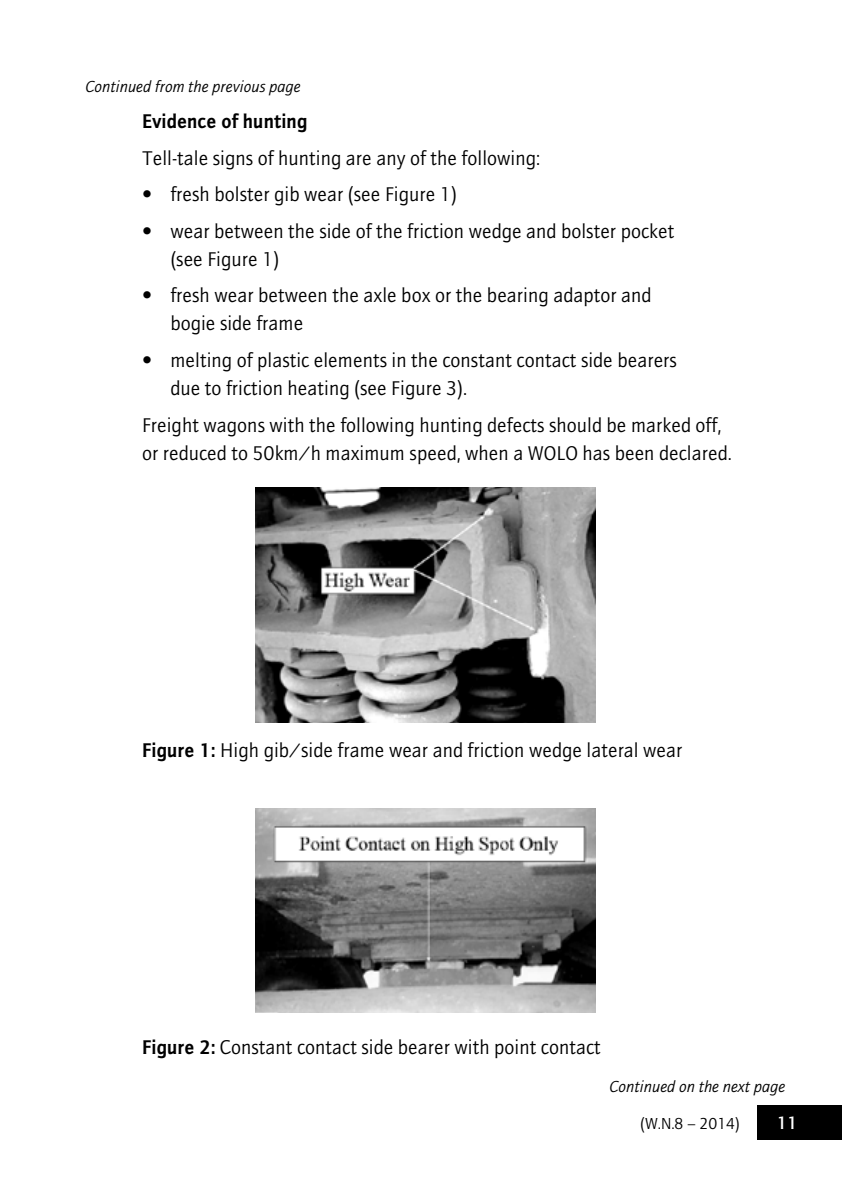
<style>
.page{position:relative;width:842px;height:1191px;background:#fff}
.page>*{position:absolute;margin:0;border:0;box-sizing:border-box;transform-origin:0 0}
.Main_Body_Text{font:20px/28px "AT Quay Sans";color:#000}
.Heading_2_10mm{font:600 20px "AT Quay Sans";color:#000}
.t1{font:500 18px "AT Quay Sans";color:#fff}
.Main_Body_Text-2{font:italic 16px "AT Quay Sans";color:#000}
.Continued_on_from{font:italic 16px "AT Quay Sans";color:#000}
.t2{font:16px "AT Quay Sans";color:#000}
.s1{font-weight:600}
</style>
<div class="page">
<div style="left:757px;top:1106px;width:85px;height:34px;background:#000"></div>
<img style="left:255px;top:487px;width:341px;height:235px">
<img style="left:255px;top:808px;width:341px;height:204px">
<p class="Main_Body_Text-2" style="left:85px;top:77px;width:217px">Continued from the previous page</p>
<h2 class="Heading_2_10mm" style="left:142px;top:110px;width:167px">Evidence of hunting</h2>
<p class="Main_Body_Text" style="left:142px;top:144px;width:400px">Tell-tale signs of hunting are any of the following:</p>
<p class="Main_Body_Text" style="left:142px;top:180px;width:316px">• fresh bolster gib wear (see Figure 1)</p>
<p class="Main_Body_Text" style="left:170px;top:217px;width:506px;text-indent:-28px">• wear between the side of the friction wedge and bolster pocket (see Figure 1)</p>
<p class="Main_Body_Text" style="left:170px;top:281px;width:483px;text-indent:-28px">• fresh wear between the axle box or the bearing adaptor and bogie side frame</p>
<p class="Main_Body_Text" style="left:170px;top:346px;width:508px;text-indent:-28px">• melting of plastic elements in the constant contact side bearers due to friction heating (see Figure 3).</p>
<p class="Main_Body_Text" style="left:142px;top:410px;width:591px">Freight wagons with the following hunting defects should be marked off, or reduced to 50km/h maximum speed, when a WOLO has been declared.</p>
<p class="Main_Body_Text" style="left:142px;top:735px;width:542px"><span class="s1">Figure 1:</span> High gib/side frame wear and friction wedge lateral wear</p>
<p class="Main_Body_Text" style="left:142px;top:1032px;width:460px"><span class="s1">Figure 2:</span> Constant contact side bearer with point contact</p>
<p class="Continued_on_from" style="left:609px;top:1077px;width:177px">Continued on the next page</p>
<p class="t2" style="left:640px;top:1113px;width:101px">(W.N.8 – 2014)</p>
<p class="t1" style="left:777px;top:1112px;width:22px">11</p>
</div>
